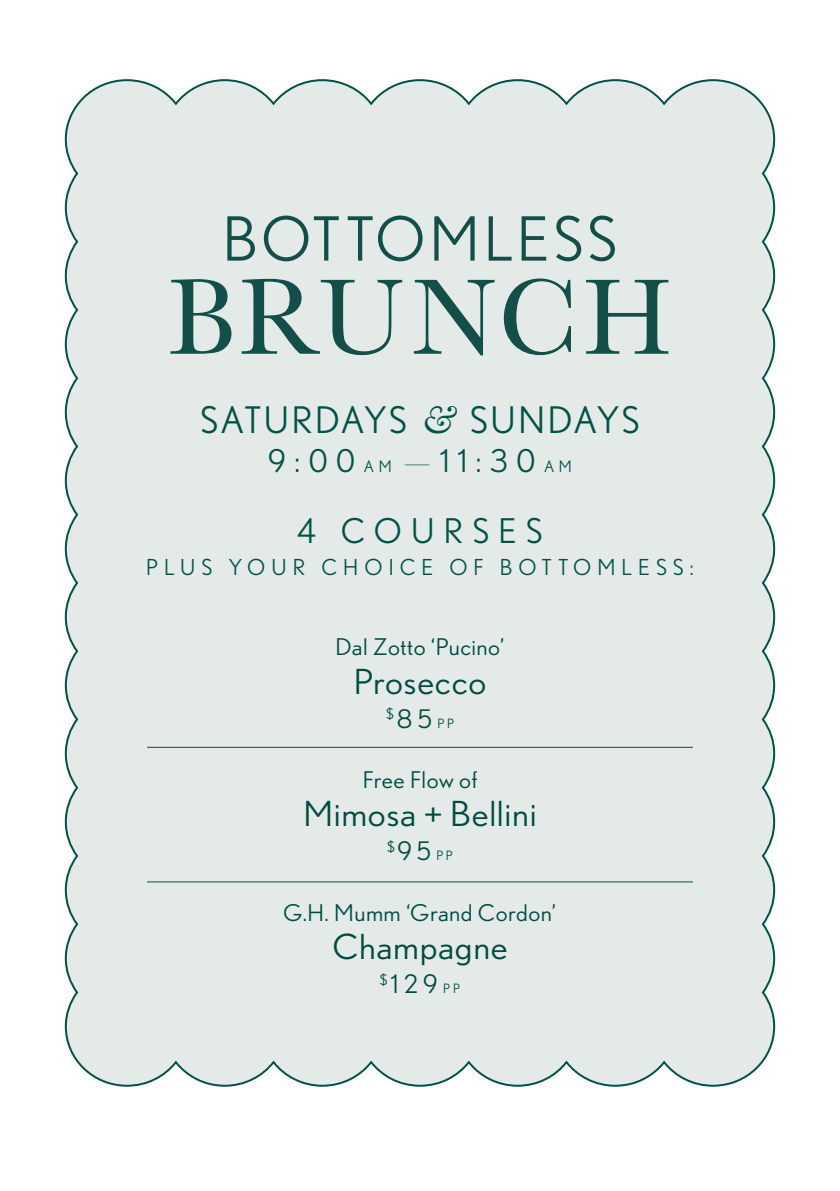
<style>
.page{position:relative;width:840px;height:1191px;background:#fff}
.page>*{position:absolute;margin:0;border:0;box-sizing:border-box;transform-origin:0 0}
.t1{font:111.6px "Baskerville";letter-spacing:.02em;color:#134f48}
.t2{font:60.6px "Nobel";letter-spacing:.06em;color:#134f48}
.t3{font:36.6px "Nobel";letter-spacing:.05em;color:#005249}
.t4{font:34.4px "Nobel";letter-spacing:.02em;color:#005249;scale:1.05 1}
.t5{font:34px "Nobel";letter-spacing:.27em;color:#005249}
.t6{font:31.2px "Nobel";color:#005249}
.t7{font:25.6px "Nobel";letter-spacing:.195em;color:#005249}
.t8{font:23px "Nobel";letter-spacing:.02em;color:#005249;scale:1.05 1}
.t9{font:22px "Nobel";letter-spacing:.275em;color:#005249}
.s1{font-family:"Baskerville";font-style:italic;font-size:40px}
.s2{font-size:15.8px}
.s3{font-weight:200}
.s4{font-size:12.8px}
</style>
<div class="page">
<div style="left:64px;top:79px;width:711px;height:1008px;background:#e4eae7"></div>
<hr style="left:147px;top:747px;width:545px;height:1px;background:#005249">
<hr style="left:147px;top:881px;width:545px;height:1px;background:#005249">
<h2 class="t2" style="left:222px;top:204px;width:396px">BOTTOMLESS</h2>
<h1 class="t1" style="left:168px;top:246px;width:505px">BRUNCH</h1>
<h3 class="t3" style="left:200px;top:399px;width:440px">SATURDAYS <span class="s1">&amp;</span> SUNDAYS</h3>
<h3 class="t6" style="left:268px;top:443px;width:305px">9:00 <span class="s2">AM</span> <span class="s3">—</span>11:30 <span class="s2">AM</span></h3>
<h3 class="t5" style="left:297px;top:511px;width:247px">4 COURSES</h3>
<p class="t9" style="left:146px;top:554px;width:548px">PLUS YOUR CHOICE OF BOTTOMLESS:</p>
<p class="t8" style="left:335px;top:634px;width:162px">Dal Zotto ‘Pucino’</p>
<h3 class="t4" style="left:353px;top:662px;width:128px">Prosecco</h3>
<p class="t7" style="left:386px;top:704px;width:69px"><sup>$</sup>85 <span class="s4">PP</span></p>
<p class="t8" style="left:362px;top:766px;width:110px">Free Flow of</p>
<h3 class="t4" style="left:303px;top:794px;width:223px">Mimosa + Bellini</h3>
<p class="t7" style="left:387px;top:836px;width:67px"><sup>$</sup>95 <span class="s4">PP</span></p>
<p class="t8" style="left:283px;top:899px;width:261px">G.H. Mumm ‘Grand Cordon’</p>
<h3 class="t4" style="left:332px;top:927px;width:168px">Champagne</h3>
<p class="t7" style="left:379px;top:969px;width:82px"><sup>$</sup>129 <span class="s4">PP</span></p>
</div>
